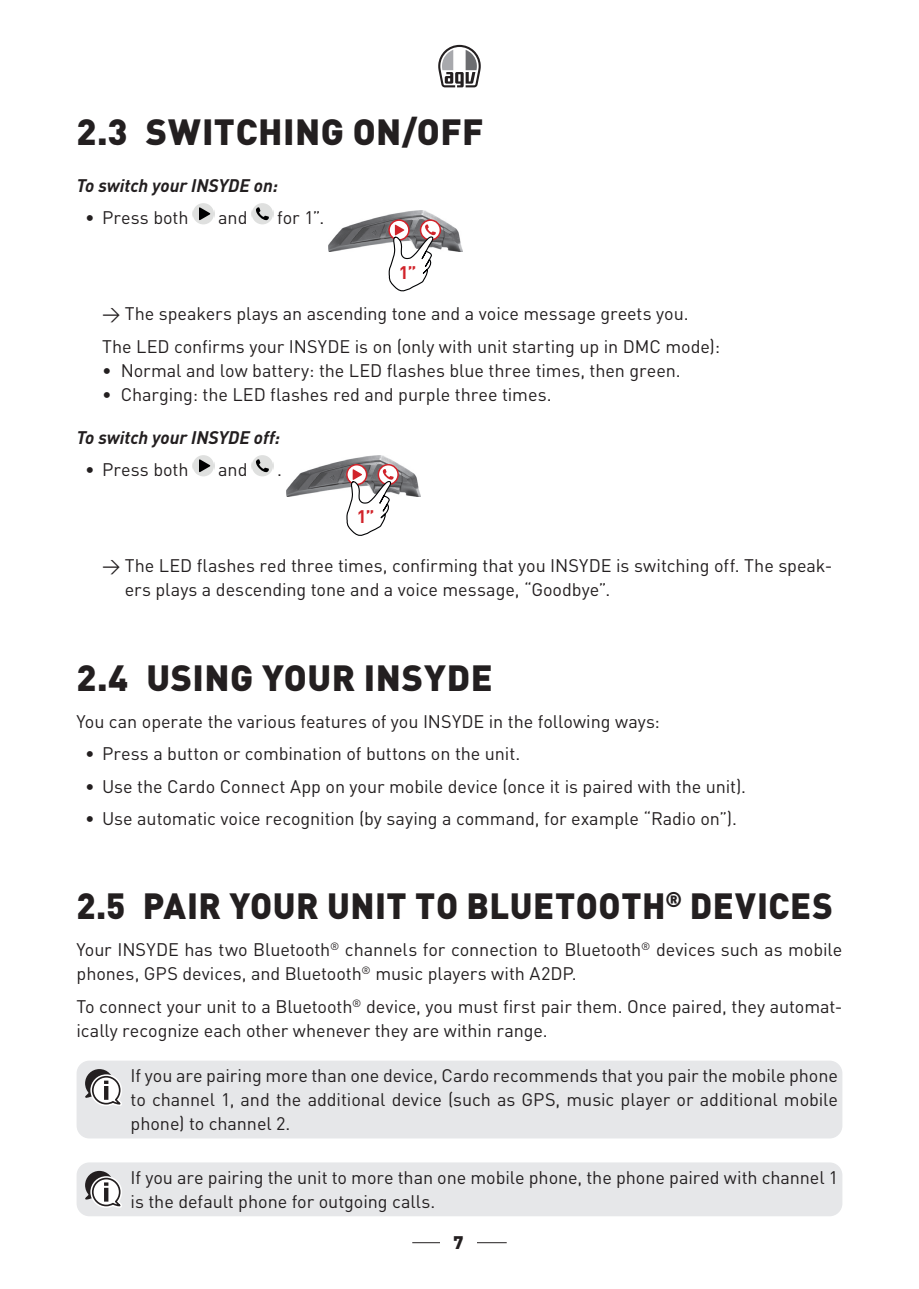
<style>
.page{position:relative;width:919px;height:1289px;background:#fff}
.page>*{position:absolute;margin:0;border:0;box-sizing:border-box;transform-origin:0 0}
.Titolo_sezione_24_pt{font:900 36px "DIN Pro";letter-spacing:.015em;color:#231f20}
.Titolo_sezione_24_pt-2{font:900 36px "DIN Pro";letter-spacing:.015em;color:#231f20;scale:.96 1}
._7_Attenzione{font:18px/24px "DIN Pro";letter-spacing:-.005em;color:#231f20}
.Nessuna_spaziatura{font:18px/24px "DIN Pro";letter-spacing:-.005em;color:#231f20}
.Titolo_operazione_12{font:italic 700 18px "DIN Pro";letter-spacing:-.005em;color:#231f20}
.t1{font:700 18px "DIN Pro";color:#d1232a}
.t2{font:900 18px "DIN Pro";color:#231f20}
</style>
<div class="page">
<hr style="left:412px;top:1242px;width:94px;height:1px;background:#231f20">
<div style="left:440px;top:1236px;width:36px;height:12px;background:#fff"></div>
<svg style="left:438px;top:45px;width:42px;height:42px"></svg>
<div style="left:77px;top:1060px;width:765px;height:78px;background:#e6e7e9;border-radius:13px"></div>
<div style="left:77px;top:1162px;width:765px;height:54px;background:#e6e7e9;border-radius:13px"></div>
<div style="left:193px;top:203px;width:21px;height:21px;background:#dfe0df;border-radius:50%"></div>
<svg style="left:193px;top:203px;width:17px;height:21px"></svg>
<div style="left:252px;top:203px;width:21px;height:21px;background:#dfe0df;border-radius:50%"></div>
<svg style="left:252px;top:203px;width:17px;height:21px"></svg>
<img style="left:329px;top:211px;width:134px;height:40px">
<svg style="left:389px;top:220px;width:20px;height:20px"></svg>
<div style="left:388px;top:219px;width:21px;height:22px;border:2px solid #d1232a;border-radius:50%"></div>
<svg style="left:420px;top:220px;width:20px;height:20px"></svg>
<div style="left:420px;top:219px;width:21px;height:22px;border:2px solid #d1232a;border-radius:50%"></div>
<svg style="left:388px;top:224px;width:48px;height:68px"></svg>
<div style="left:193px;top:455px;width:21px;height:21px;background:#dfe0df;border-radius:50%"></div>
<svg style="left:193px;top:455px;width:17px;height:21px"></svg>
<div style="left:252px;top:455px;width:21px;height:21px;background:#dfe0df;border-radius:50%"></div>
<svg style="left:252px;top:455px;width:17px;height:21px"></svg>
<img style="left:286px;top:455px;width:134px;height:41px">
<svg style="left:347px;top:464px;width:19px;height:20px"></svg>
<div style="left:346px;top:464px;width:21px;height:21px;border:2px solid #d1232a;border-radius:50%"></div>
<svg style="left:378px;top:464px;width:20px;height:20px"></svg>
<div style="left:377px;top:464px;width:22px;height:21px;border:2px solid #d1232a;border-radius:50%"></div>
<svg style="left:346px;top:469px;width:48px;height:67px"></svg>
<svg style="left:85px;top:1069px;width:37px;height:37px"></svg>
<svg style="left:85px;top:1170px;width:37px;height:37px"></svg>
<p class="Titolo_sezione_24_pt" style="left:77px;top:101px;width:408px">2.3 SWITCHING ON/OFF</p>
<p class="Titolo_operazione_12" style="left:77px;top:171px;width:203px">To switch your INSYDE on:</p>
<p class="_7_Attenzione" style="left:85px;top:204px;width:105px">• Press both</p>
<p class="_7_Attenzione" style="left:218px;top:204px;width:31px">and</p>
<p class="_7_Attenzione" style="left:277px;top:204px;width:49px">for 1”.</p>
<p class="t1" style="left:399px;top:257px;width:19px">1”</p>
<p class="_7_Attenzione" style="left:102px;top:300px;width:588px">→ The speakers plays an ascending tone and a voice message greets you.</p>
<p class="Nessuna_spaziatura" style="left:102px;top:333px;width:619px">The LED confirms your INSYDE is on (only with unit starting up in DMC mode):</p>
<p class="Nessuna_spaziatura" style="left:102px;top:357px;width:580px">• Normal and low battery: the LED flashes blue three times, then green.</p>
<p class="Nessuna_spaziatura" style="left:102px;top:381px;width:451px">• Charging: the LED flashes red and purple three times.</p>
<p class="Titolo_operazione_12" style="left:77px;top:422px;width:205px">To switch your INSYDE off:</p>
<p class="_7_Attenzione" style="left:85px;top:456px;width:105px">• Press both</p>
<p class="_7_Attenzione" style="left:218px;top:456px;width:31px">and</p>
<p class="_7_Attenzione" style="left:277px;top:456px;width:6px">.</p>
<p class="t1" style="left:356px;top:502px;width:19px">1”</p>
<p class="_7_Attenzione" style="left:125px;top:552px;width:709px;text-indent:-23px">→ The LED flashes red three times, confirming that you INSYDE is switching off. The speak&shy;ers plays a descending tone and a voice message, “Goodbye”.</p>
<p class="Titolo_sezione_24_pt" style="left:77px;top:646px;width:417px">2.4 USING YOUR INSYDE</p>
<p class="Nessuna_spaziatura" style="left:77px;top:707px;width:585px">You can operate the various features of you INSYDE in the following ways:</p>
<p class="_7_Attenzione" style="left:85px;top:739px;width:436px">• Press a button or combination of buttons on the unit.</p>
<p class="_7_Attenzione" style="left:85px;top:772px;width:662px">• Use the Cardo Connect App on your mobile device (once it is paired with the unit).</p>
<p class="_7_Attenzione" style="left:85px;top:804px;width:653px">• Use automatic voice recognition (by saying a command, for example “Radio on”).</p>
<p class="Titolo_sezione_24_pt-2" style="left:77px;top:875px;width:789px">2.5 PAIR YOUR UNIT TO BLUETOOTH<sup>®</sup> DEVICES</p>
<p class="Nessuna_spaziatura" style="left:77px;top:935px;width:767px">Your INSYDE has two Bluetooth<sup>®</sup> channels for connection to Bluetooth<sup>®</sup> devices such as mobile phones, GPS devices, and Bluetooth<sup>®</sup> music players with A2DP.</p>
<p class="Nessuna_spaziatura" style="left:77px;top:992px;width:767px">To connect your unit to a Bluetooth<sup>®</sup> device, you must first pair them. Once paired, they automat&shy;ically recognize each other whenever they are within range.</p>
<p class="_7_Attenzione" style="left:131px;top:1061px;width:709px;text-align:justify">If you are pairing more than one device, Cardo recommends that you pair the mobile phone to channel 1, and the additional device (such as GPS, music player or additional mobile phone) to channel 2.</p>
<p class="_7_Attenzione" style="left:131px;top:1163px;width:709px">If you are pairing the unit to more than one mobile phone, the phone paired with channel 1 is the default phone for outgoing calls.</p>
<p class="t2" style="left:453px;top:1227px;width:12px">7</p>
</div>
